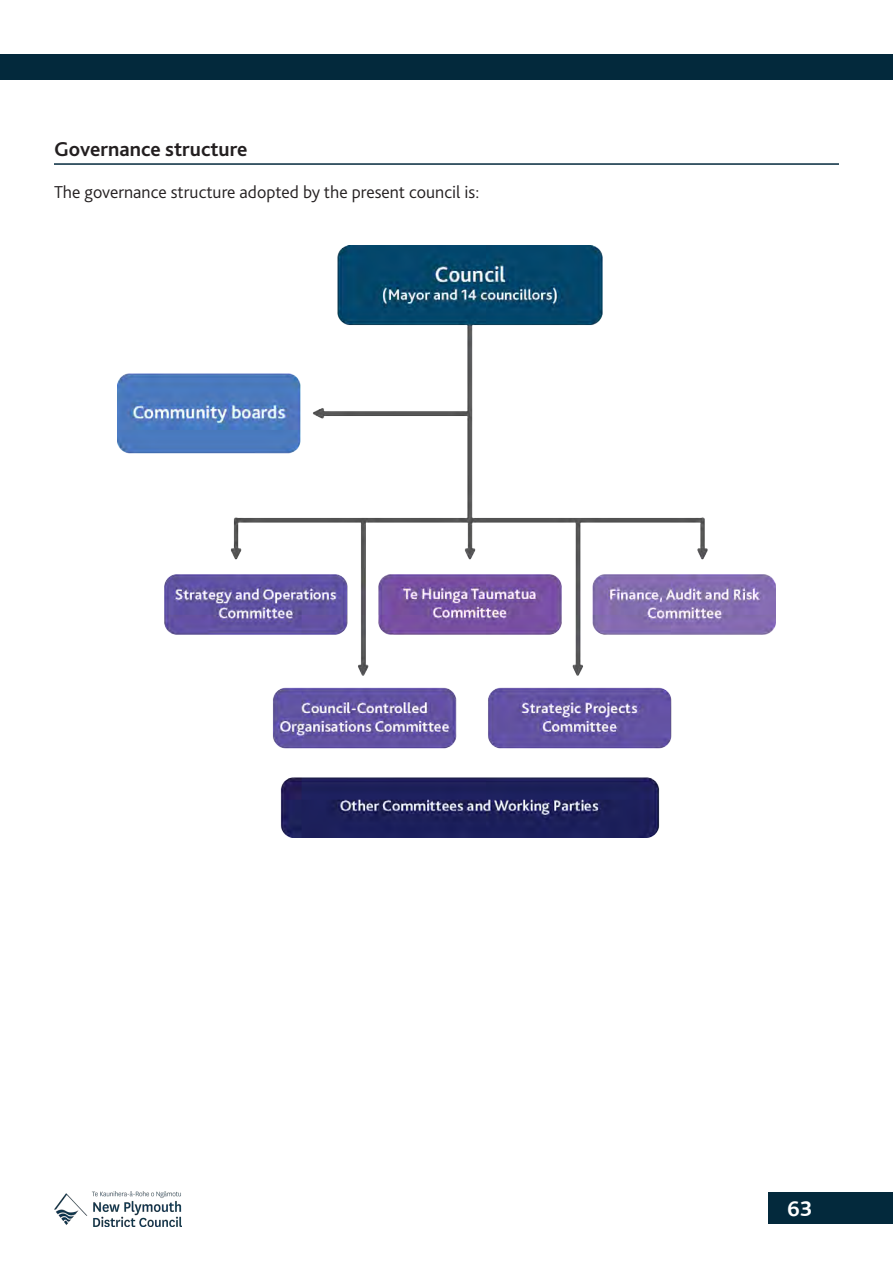
<style>
.page{position:relative;width:893px;height:1263px;background:#fff}
.page>*{position:absolute;margin:0;border:0;box-sizing:border-box;transform-origin:0 0}
.t1{font:22.5px "Bliss Bold Normal";color:#fff}
.BlissSubHeading{font:700 21px "Bliss";color:#231f20}
.Blissbody{font:300 18px "Bliss";color:#231f20}
</style>
<div class="page">
<div style="left:768px;top:1191px;width:125px;height:32px;background:#03293c"></div>
<div style="left:0;top:54px;width:893px;height:26px;background:#03293c"></div>
<img style="left:54px;top:1192px;width:128px;height:34px">
<img style="left:117px;top:246px;width:659px;height:592px">
<hr style="left:54px;top:163px;width:785px;height:2px;background:#03293c">
<p class="BlissSubHeading" style="left:54px;top:136px;width:195px">Governance structure</p>
<p class="Blissbody" style="left:54px;top:181px;width:427px">The governance structure adopted by the present council is:</p>
<p class="t1" style="left:787px;top:1197px;width:26px">63</p>
</div>
